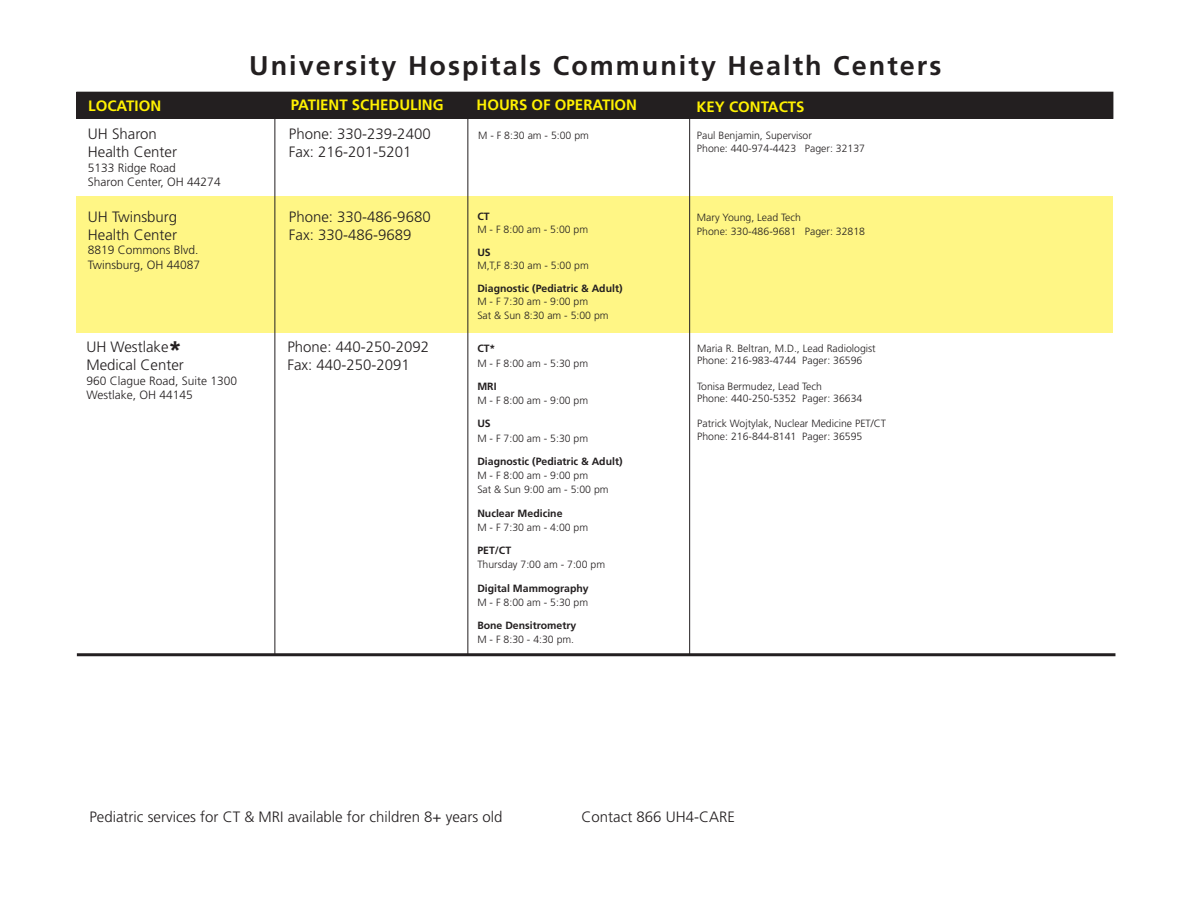
<style>
.page{position:relative;width:1188px;height:918px;background:#fff}
.page>*{position:absolute;margin:0;border:0;box-sizing:border-box;transform-origin:0 0}
.t1{font:700 27px "Frutiger";letter-spacing:.075em;color:#231f20}
.t2{font:300 15px "Frutiger";color:#231f20}
.t3{font:700 15px "Frutiger";color:#fff101}
.t4{font:300 12px "Frutiger";color:#231f20}
.t5{font:300 10.5px "Frutiger";color:#231f20}
.t6{font:700 10.5px "Frutiger";color:#231f20}
.s1{font-weight:700;font-size:24px}
</style>
<div class="page">
<div style="left:76px;top:196px;width:1036px;height:137px;background:#fff685"></div>
<div style="left:77px;top:92px;width:1036px;height:26px;background:#231f20"></div>
<div style="left:76px;top:92px;width:1037px;height:27px;border:1px solid #231f20"></div>
<hr style="left:274px;top:117px;width:1px;height:537px;background:#231f20">
<hr style="left:467px;top:118px;width:1px;height:536px;background:#231f20">
<hr style="left:77px;top:653px;width:1038px;height:3px;background:#231f20">
<hr style="left:689px;top:117px;width:1px;height:537px;background:#231f20">
<p class="t1" style="left:249px;top:50px;width:694px">University Hospitals Community Health Centers</p>
<p class="t3" style="left:88px;top:97px;width:74px">LOCATION</p>
<p class="t3" style="left:291px;top:96px;width:154px">PATIENT SCHEDULING</p>
<p class="t3" style="left:697px;top:98px;width:109px">KEY CONTACTS</p>
<p class="t3" style="left:477px;top:96px;width:162px">HOURS OF OPERATION</p>
<p class="t5" style="left:478px;top:130px;width:112px">M - F 8:30 am - 5:00 pm</p>
<p class="t2" style="left:88px;top:126px;width:70px">UH Sharon</p>
<p class="t2" style="left:289px;top:126px;width:143px">Phone: 330-239-2400</p>
<p class="t2" style="left:88px;top:144px;width:91px">Health Center</p>
<p class="t2" style="left:289px;top:144px;width:124px">Fax: 216-201-5201</p>
<p class="t4" style="left:88px;top:161px;width:90px">5133 Ridge Road</p>
<p class="t4" style="left:88px;top:175px;width:134px">Sharon Center, OH 44274</p>
<p class="t5" style="left:697px;top:130px;width:116px">Paul Benjamin, Supervisor</p>
<p class="t5" style="left:697px;top:143px;width:170px">Phone: 440-974-4423 Pager: 32137</p>
<p class="t2" style="left:88px;top:208px;width:91px">UH Twinsburg</p>
<p class="t2" style="left:289px;top:208px;width:143px">Phone: 330-486-9680</p>
<p class="t2" style="left:88px;top:226px;width:91px">Health Center</p>
<p class="t2" style="left:289px;top:226px;width:124px">Fax: 330-486-9689</p>
<p class="t4" style="left:88px;top:243px;width:112px">8819 Commons Blvd.</p>
<p class="t4" style="left:88px;top:258px;width:114px">Twinsburg, OH 44087</p>
<p class="t2" style="left:86px;top:339px;width:97px">UH Westlake<span class="s1">*</span></p>
<p class="t2" style="left:287px;top:339px;width:143px">Phone: 440-250-2092</p>
<p class="t2" style="left:86px;top:357px;width:99px">Medical Center</p>
<p class="t2" style="left:287px;top:357px;width:124px">Fax: 440-250-2091</p>
<p class="t4" style="left:86px;top:374px;width:152px">960 Clague Road, Suite 1300</p>
<p class="t4" style="left:86px;top:388px;width:108px">Westlake, OH 44145</p>
<p class="t6" style="left:477px;top:210px;width:14px">CT</p>
<p class="t5" style="left:477px;top:224px;width:112px">M - F 8:00 am - 5:00 pm</p>
<p class="t6" style="left:477px;top:246px;width:15px">US</p>
<p class="t5" style="left:477px;top:260px;width:113px">M,T,F 8:30 am - 5:00 pm</p>
<p class="t6" style="left:477px;top:282px;width:147px">Diagnostic (Pediatric &amp; Adult)</p>
<p class="t5" style="left:477px;top:296px;width:112px">M - F 7:30 am - 9:00 pm</p>
<p class="t5" style="left:477px;top:309px;width:133px">Sat &amp; Sun 8:30 am - 5:00 pm</p>
<p class="t6" style="left:477px;top:343px;width:20px">CT*</p>
<p class="t5" style="left:477px;top:357px;width:112px">M - F 8:00 am - 5:30 pm</p>
<p class="t6" style="left:477px;top:380px;width:21px">MRI</p>
<p class="t5" style="left:477px;top:395px;width:112px">M - F 8:00 am - 9:00 pm</p>
<p class="t6" style="left:477px;top:418px;width:15px">US</p>
<p class="t5" style="left:477px;top:432px;width:112px">M - F 7:00 am - 5:30 pm</p>
<p class="t6" style="left:477px;top:455px;width:147px">Diagnostic (Pediatric &amp; Adult)</p>
<p class="t5" style="left:477px;top:470px;width:112px">M - F 8:00 am - 9:00 pm</p>
<p class="t5" style="left:477px;top:484px;width:133px">Sat &amp; Sun 9:00 am - 5:00 pm</p>
<p class="t6" style="left:477px;top:507px;width:87px">Nuclear Medicine</p>
<p class="t5" style="left:477px;top:521px;width:112px">M - F 7:30 am - 4:00 pm</p>
<p class="t6" style="left:477px;top:544px;width:35px">PET/CT</p>
<p class="t5" style="left:477px;top:559px;width:129px">Thursday 7:00 am - 7:00 pm</p>
<p class="t6" style="left:477px;top:582px;width:113px">Digital Mammography</p>
<p class="t5" style="left:477px;top:596px;width:112px">M - F 8:00 am - 5:30 pm</p>
<p class="t6" style="left:477px;top:619px;width:100px">Bone Densitrometry</p>
<p class="t5" style="left:477px;top:634px;width:98px">M - F 8:30 - 4:30 pm.</p>
<p class="t5" style="left:697px;top:212px;width:106px">Mary Young, Lead Tech</p>
<p class="t5" style="left:697px;top:225px;width:170px">Phone: 330-486-9681 Pager: 32818</p>
<p class="t5" style="left:697px;top:342px;width:180px">Maria R. Beltran, M.D., Lead Radiologist</p>
<p class="t5" style="left:697px;top:355px;width:167px">Phone: 216-983-4744 Pager: 36596</p>
<p class="t5" style="left:697px;top:380px;width:126px">Tonisa Bermudez, Lead Tech</p>
<p class="t5" style="left:697px;top:393px;width:167px">Phone: 440-250-5352 Pager: 36634</p>
<p class="t5" style="left:697px;top:418px;width:190px">Patrick Wojtylak, Nuclear Medicine PET/CT</p>
<p class="t5" style="left:697px;top:430px;width:167px">Phone: 216-844-8141 Pager: 36595</p>
<p class="t2" style="left:89px;top:808px;width:414px">Pediatric services for CT &amp; MRI available for children 8+ years old</p>
<p class="t2" style="left:582px;top:808px;width:155px">Contact 866 UH4-CARE</p>
</div>
